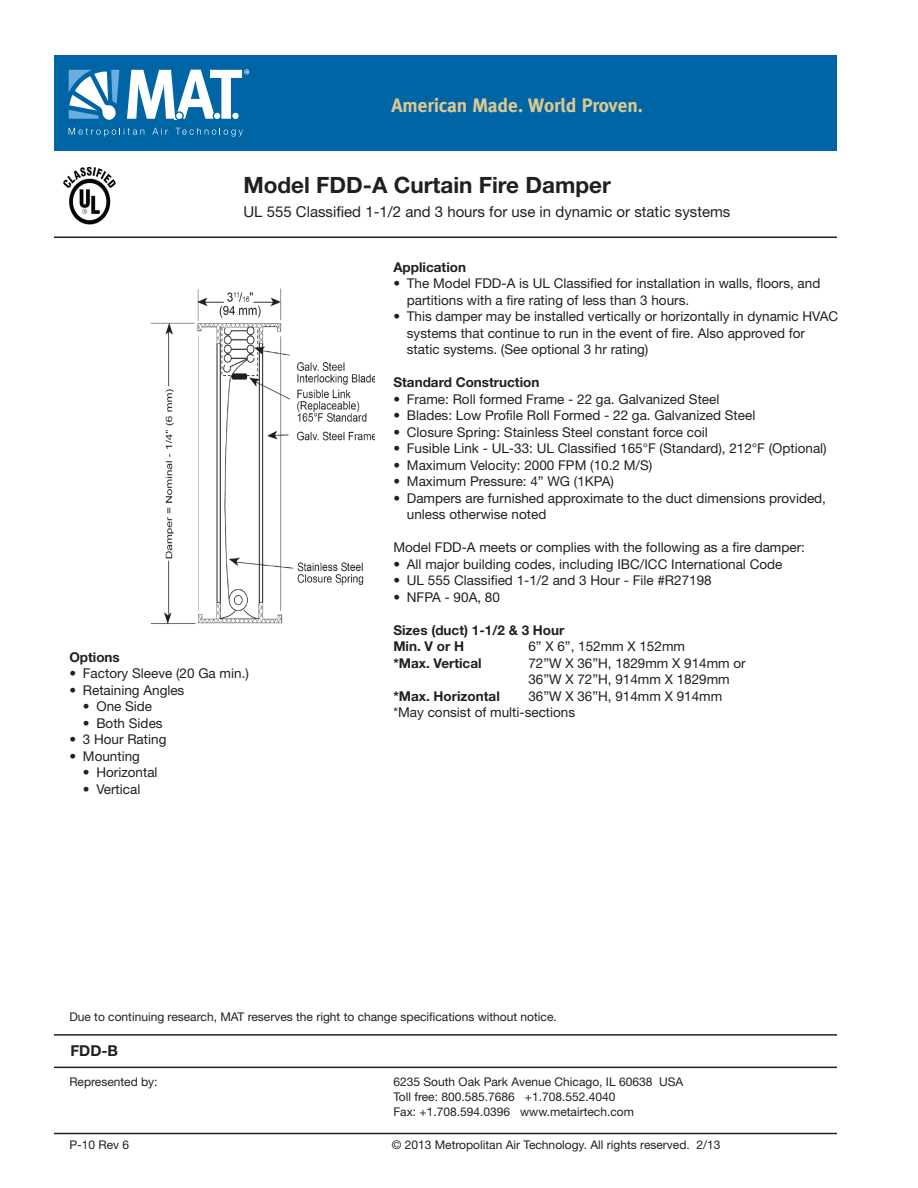
<style>
.page{position:relative;width:918px;height:1188px;background:#fff}
.page>*{position:absolute;margin:0;border:0;box-sizing:border-box;transform-origin:0 0}
.t1{font:700 22.5px "Helvetica Neue";color:#231f20}
.t2{font:700 19.5px "Meta";color:#dbc893}
.t3{font:15px "Helvetica Neue";color:#231f20}
.t4{font:700 15px "Helvetica Neue";color:#231f20}
.t5{font:13.5px/16.5px "Helvetica Neue";color:#231f20}
.t6{font:700 13.5px/16.5px "Helvetica Neue";color:#231f20}
.t7{font:12px/15px "Helvetica Neue";color:#231f20}
</style>
<div class="page">
<div style="left:55px;top:55px;width:782px;height:96px;background:#0065a4"></div>
<img style="left:63px;top:167px;width:53px;height:58px">
<hr style="left:54px;top:1133px;width:783px;height:1px;background:#231f20">
<hr style="left:54px;top:1067px;width:783px;height:1px;background:#231f20">
<hr style="left:54px;top:237px;width:783px;height:1px;background:#231f20">
<hr style="left:54px;top:1034px;width:783px;height:2px;background:#231f20">
<svg style="left:69px;top:128px;width:75px;height:9px"></svg>
<svg style="left:152px;top:128px;width:16px;height:7px"></svg>
<svg style="left:175px;top:128px;width:68px;height:9px"></svg>
<svg style="left:69px;top:70px;width:50px;height:50px"></svg>
<svg style="left:127px;top:69px;width:122px;height:51px"></svg>
<div style="left:232px;top:112px;width:7px;height:8px;background:#fff;border-radius:50%"></div>
<div style="left:231px;top:111px;width:9px;height:9px;border:1px solid #0065a4;border-radius:50%"></div>
<img style="left:150px;top:289px;width:225px;height:335px">
<h2 class="t2" style="left:392px;top:94px;width:253px">American Made. World Proven.</h2>
<h1 class="t1" style="left:243px;top:171px;width:369px">Model FDD-A Curtain Fire Damper</h1>
<p class="t3" style="left:243px;top:202px;width:489px">UL 555 Classified 1-1/2 and 3 hours for use in dynamic or static systems</p>
<p class="t6" style="left:69px;top:649px;width:52px">Options</p>
<p class="t5" style="left:69px;top:665px;width:181px">• Factory Sleeve (20 Ga min.)</p>
<p class="t5" style="left:69px;top:682px;width:117px">• Retaining Angles</p>
<p class="t5" style="left:83px;top:698px;width:71px">• One Side</p>
<p class="t5" style="left:83px;top:715px;width:81px">• Both Sides</p>
<p class="t5" style="left:69px;top:731px;width:99px">• 3 Hour Rating</p>
<p class="t5" style="left:69px;top:748px;width:72px">• Mounting</p>
<p class="t5" style="left:83px;top:764px;width:76px">• Horizontal</p>
<p class="t5" style="left:83px;top:781px;width:59px">• Vertical</p>
<p class="t6" style="left:393px;top:258px;width:74px">Application</p>
<p class="t5" style="left:407px;top:275px;width:415px;text-indent:-14px">• The Model FDD-A is UL Classified for installation in walls, floors, and partitions with a fire rating of less than 3 hours.</p>
<p class="t5" style="left:407px;top:308px;width:433px;text-indent:-14px">• This damper may be installed vertically or horizontally in dynamic HVAC systems that continue to run in the event of fire. Also approved for static systems. (See optional 3 hr rating)</p>
<p class="t6" style="left:393px;top:374px;width:148px">Standard Construction</p>
<p class="t5" style="left:393px;top:390px;width:328px">• Frame: Roll formed Frame - 22 ga. Galvanized Steel</p>
<p class="t5" style="left:393px;top:407px;width:364px">• Blades: Low Profile Roll Formed - 22 ga. Galvanized Steel</p>
<p class="t5" style="left:393px;top:423px;width:316px">• Closure Spring: Stainless Steel constant force coil</p>
<p class="t5" style="left:393px;top:440px;width:435px">• Fusible Link - UL-33: UL Classified 165°F (Standard), 212°F (Optional)</p>
<p class="t5" style="left:393px;top:456px;width:260px">• Maximum Velocity: 2000 FPM (10.2 M/S)</p>
<p class="t5" style="left:393px;top:473px;width:222px">• Maximum Pressure: 4” WG (1KPA)</p>
<p class="t5" style="left:407px;top:489px;width:421px;text-indent:-14px">• Dampers are furnished approximate to the duct dimensions provided, unless otherwise noted</p>
<p class="t5" style="left:393px;top:539px;width:413px">Model FDD-A meets or complies with the following as a fire damper:</p>
<p class="t5" style="left:393px;top:555px;width:391px">• All major building codes, including IBC/ICC International Code</p>
<p class="t5" style="left:393px;top:572px;width:320px">• UL 555 Classified 1-1/2 and 3 Hour - File #R27198</p>
<p class="t5" style="left:393px;top:588px;width:108px">• NFPA - 90A, 80</p>
<p class="t6" style="left:393px;top:621px;width:173px">Sizes (duct) 1-1/2 &amp; 3 Hour<br>Min. V or H</p>
<p class="t5" style="left:528px;top:638px;width:158px">6” X 6”, 152mm X 152mm</p>
<p class="t6" style="left:393px;top:654px;width:90px">*Max. Vertical</p>
<p class="t5" style="left:528px;top:654px;width:219px">72”W X 36”H, 1829mm X 914mm or<br>36”W X 72”H, 914mm X 1829mm</p>
<p class="t6" style="left:393px;top:687px;width:108px">*Max. Horizontal</p>
<p class="t5" style="left:393px;top:687px;width:330px;text-indent:135px">36”W X 36”H, 914mm X 914mm *May consist of multi-sections</p>
<p class="t7" style="left:69px;top:1009px;width:489px">Due to continuing research, MAT reserves the right to change specifications without notice.</p>
<p class="t4" style="left:70px;top:1041px;width:49px">FDD-B</p>
<p class="t7" style="left:69px;top:1074px;width:90px">Represented by:</p>
<p class="t7" style="left:393px;top:1074px;width:291px">6235 South Oak Park Avenue Chicago, IL 60638 USA<br>Toll free: 800.585.7686 +1.708.552.4040<br>Fax: +1.708.594.0396 www.metairtech.com</p>
<p class="t7" style="left:69px;top:1137px;width:61px">P-10 Rev 6</p>
<p class="t7" style="left:392px;top:1137px;width:330px">© 2013 Metropolitan Air Technology. All rights reserved. 2/13</p>
</div>
